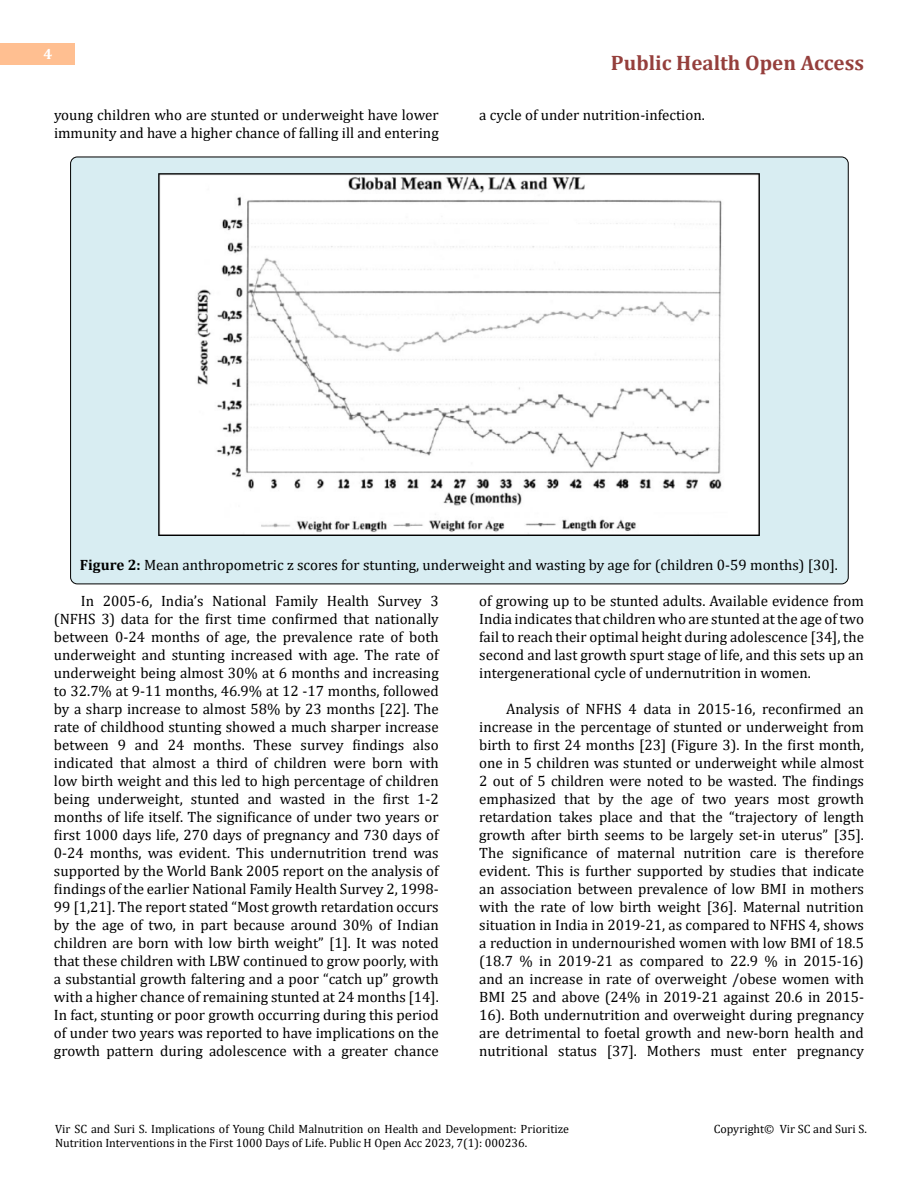
<style>
.page{position:relative;width:918px;height:1188px;background:#fff}
.page>*{position:absolute;margin:0;border:0;box-sizing:border-box;transform-origin:0 0}
.t1{font:700 21px "Cambria";color:#953f3c}
.t2{font:15px/18px "Cambria";color:#000;text-align:justify}
.t3{font:700 15px "Cambria";color:#fff}
.t4{font:12px/14.4px "Cambria";color:#000}
.s1{font-weight:700}
</style>
<div class="page">
<div style="left:0;top:43px;width:75px;height:21px;background:#ffbf91"></div>
<div style="left:71px;top:157px;width:777px;height:427px;background:#d8edf2;border-radius:7px"></div>
<img style="left:158px;top:174px;width:602px;height:361px">
<p class="t3" style="left:44px;top:44px;width:10px">4</p>
<h1 class="t1" style="left:611px;top:48px;width:255px">Public Health Open Access</h1>
<p class="t2" style="left:54px;top:105px;width:386px">young children who are stunted or underweight have lower immunity and have a higher chance of falling ill and entering</p>
<p class="t2" style="left:479px;top:105px;width:227px">a cycle of under nutrition-infection.</p>
<p class="t2" style="left:80px;top:555px;width:760px"><span class="s1">Figure 2:</span> Mean anthropometric z scores for stunting, underweight and wasting by age for (children 0-59 months) [30].</p>
<p class="t2" style="left:54px;top:591px;width:386px;text-indent:27px">In 2005-6, India’s National Family Health Survey 3 (NFHS 3) data for the first time confirmed that nationally between 0-24 months of age, the prevalence rate of both underweight and stunting increased with age. The rate of underweight being almost 30% at 6 months and increasing to 32.7% at 9-11 months, 46.9% at 12 -17 months, followed by a sharp increase to almost 58% by 23 months [22]. The rate of childhood stunting showed a much sharper increase between 9 and 24 months. These survey findings also indicated that almost a third of children were born with low birth weight and this led to high percentage of children being underweight, stunted and wasted in the first 1-2 months of life itself. The significance of under two years or first 1000 days life, 270 days of pregnancy and 730 days of 0-24 months, was evident. This undernutrition trend was supported by the World Bank 2005 report on the analysis of findings of the earlier National Family Health Survey 2, 1998- 99 [1,21]. The report stated “Most growth retardation occurs by the age of two, in part because around 30% of Indian children are born with low birth weight” [1]. It was noted that these children with LBW continued to grow poorly, with a substantial growth faltering and a poor “catch up” growth with a higher chance of remaining stunted at 24 months [14].<br>In fact, stunting or poor growth occurring during this period of under two years was reported to have implications on the growth pattern during adolescence with a greater chance</p>
<p class="t2" style="left:479px;top:591px;width:386px">of growing up to be stunted adults. Available evidence from India indicates that children who are stunted at the age of two fail to reach their optimal height during adolescence [34], the second and last growth spurt stage of life, and this sets up an intergenerational cycle of undernutrition in women.</p>
<p class="t2" style="left:479px;top:699px;width:386px;text-indent:27px">Analysis of NFHS 4 data in 2015-16, reconfirmed an increase in the percentage of stunted or underweight from birth to first 24 months [23] (Figure 3). In the first month, one in 5 children was stunted or underweight while almost 2 out of 5 children were noted to be wasted. The findings emphasized that by the age of two years most growth retardation takes place and that the “trajectory of length growth after birth seems to be largely set-in uterus” [35].<br>The significance of maternal nutrition care is therefore evident. This is further supported by studies that indicate an association between prevalence of low BMI in mothers with the rate of low birth weight [36]. Maternal nutrition situation in India in 2019-21, as compared to NFHS 4, shows a reduction in undernourished women with low BMI of 18.5 (18.7 % in 2019-21 as compared to 22.9 % in 2015-16) and an increase in rate of overweight /obese women with BMI 25 and above (24% in 2019-21 against 20.6 in 2015- 16). Both undernutrition and overweight during pregnancy are detrimental to foetal growth and new-born health and nutritional status [37]. Mothers must enter pregnancy</p>
<p class="t4" style="left:55px;top:1121px;width:516px">Vir SC and Suri S. Implications of Young Child Malnutrition on Health and Development: Prioritize<br>Nutrition Interventions in the First 1000 Days of Life. Public H Open Acc 2023, 7(1): 000236.</p>
<p class="t4" style="left:714px;top:1121px;width:155px">Copyright© Vir SC and Suri S.</p>
</div>
